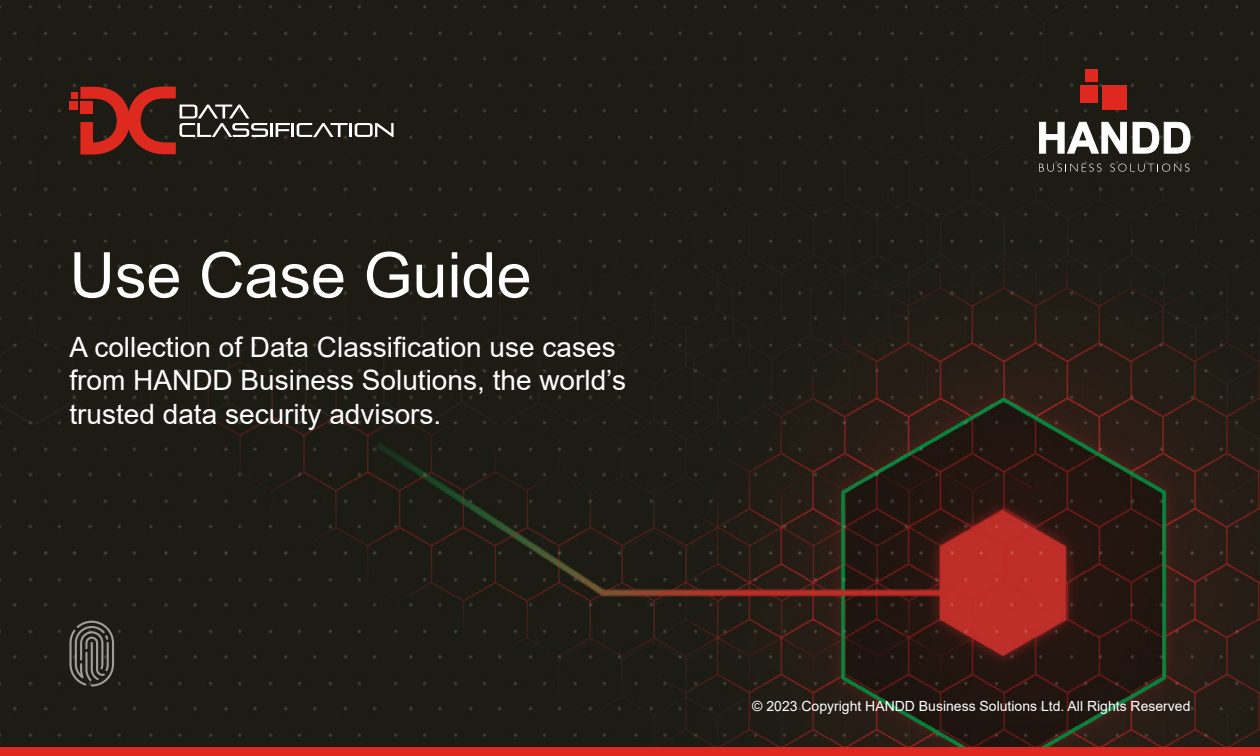
<style>
.page{position:relative;width:1260px;height:756px;background:#fff}
.page>*{position:absolute;margin:0;border:0;box-sizing:border-box;transform-origin:0 0}
.t1{font:63px "Arial";color:#fff}
.t2{font:28px/33.6px "Arial";color:#fff}
.t3{font:14px "Arial";color:#fff}
</style>
<div class="page">
<img style="left:0;top:0;width:1260px;height:748px">
<div style="left:0;top:748px;width:1260px;height:8px;background:#df2820"></div>
<svg style="left:1039px;top:164px;width:63px;height:8px"></svg>
<svg style="left:1110px;top:164px;width:79px;height:8px"></svg>
<svg style="left:1039px;top:122px;width:88px;height:32px"></svg>
<svg style="left:1133px;top:122px;width:58px;height:32px"></svg>
<div style="left:1102px;top:85px;width:25px;height:25px;background:#df2820"></div>
<div style="left:1086px;top:69px;width:12px;height:13px;background:#df2820"></div>
<div style="left:1080px;top:85px;width:18px;height:18px;background:#df2820"></div>
<svg style="left:69px;top:621px;width:45px;height:66px;background:#494943"></svg>
<hr style="left:270px;top:123px;width:3px;height:14px;background:#fff">
<svg style="left:276px;top:123px;width:14px;height:14px"></svg>
<hr style="left:291px;top:123px;width:3px;height:14px;background:#fff">
<svg style="left:297px;top:123px;width:51px;height:14px"></svg>
<hr style="left:349px;top:123px;width:3px;height:14px;background:#fff">
<svg style="left:355px;top:123px;width:39px;height:14px"></svg>
<svg style="left:72px;top:87px;width:196px;height:68px;background:#5a2c24"></svg>
<div style="left:69px;top:101px;width:9px;height:8px;background:#de291f"></div>
<h1 class="t1" style="left:69px;top:232px;width:464px">Use Case Guide</h1>
<p class="t2" style="left:69px;top:330px;width:558px">A collection of Data Classification use cases from HANDD Business Solutions, the world’s trusted data security advisors.</p>
<p class="t3" style="left:752px;top:696px;width:440px">© 2023 Copyright HANDD Business Solutions Ltd. All Rights Reserved</p>
</div>
